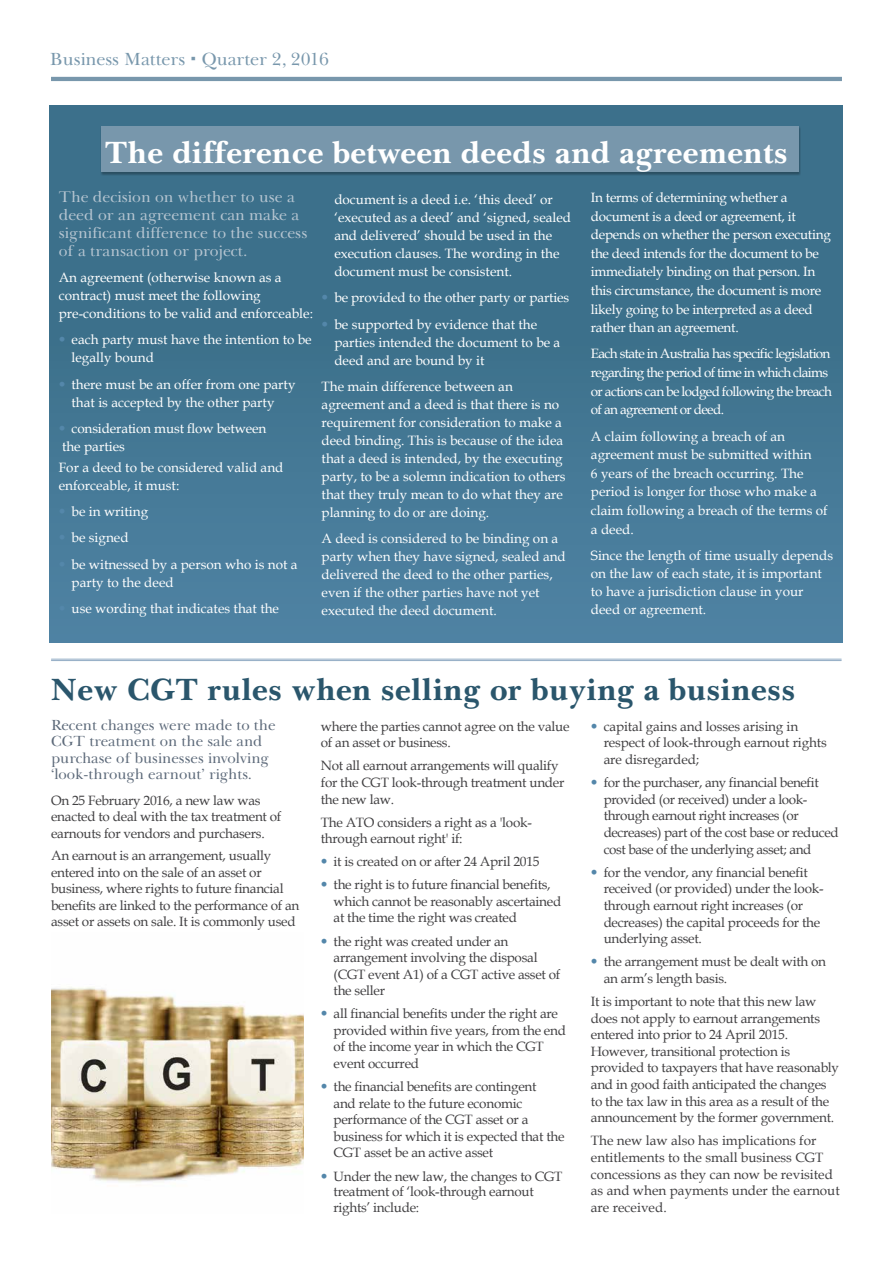
<style>
.page{position:relative;width:893px;height:1263px;background:#fff}
.page>*{position:absolute;margin:0;border:0;box-sizing:border-box;transform-origin:0 0}
.t1{font:700 31.5px "Baskerville Cyr LT Std";letter-spacing:.01em;color:#2a566c}
.t2{font:700 31.5px "Baskerville Cyr LT Std";letter-spacing:.01em;color:#fff}
.t3{font:18px "Baskerville Cyr LT Std Upright";letter-spacing:-.005em;color:#7897ac}
.t4{font:15.75px/18px "Baskerville Cyr LT Std Upright";color:#b6c5d1}
.t5{font:15px/16.5px "Baskerville Cyr LT Std Upright";color:#5d6a7a}
.t6{font:13.5px/16.6px "Book Antiqua";letter-spacing:-.02em;color:#414042}
.t7{font:13.5px/18px "Book Antiqua";color:#fff}
.t8{font:13.5px/18.6px "Book Antiqua";letter-spacing:-.02em;color:#fff}
.t9{font:13.5px/16.6px "Book Antiqua";color:#414042}
.t10{font:13.5px/18.6px "Book Antiqua";letter-spacing:-.05em;color:#fff}
.s1{font-family:"Trade Gothic LT Std Bd 2";color:#5487aa}
</style>
<div class="page">
<div style="left:50px;top:106px;width:793px;height:536px;background:linear-gradient(to bottom,#376b85,#4c809f)"></div>
<div style="left:100px;top:126px;width:701px;height:50px;background:#000;opacity:.3"></div>
<div style="left:101px;top:127px;width:697px;height:45px;background:#7897ac"></div>
<hr style="left:51px;top:660px;width:790px;height:1px;background:#92acc5">
<hr style="left:51px;top:659px;width:790px;height:1px;background:#92acc5">
<hr style="left:51px;top:77px;width:791px;height:4px;background:#7897ac">
<img style="left:51px;top:987px;width:252px;height:196px">
<h2 class="t3" style="left:50px;top:49px;width:281px">Business Matters Quarter 2, 2016</h2>
<h1 class="t2" style="left:105px;top:134px;width:684px">The difference between deeds and agreements</h1>
<p class="t4" style="left:59px;top:188px;width:250px">The decision on whether to use a deed or an agreement can make a significant difference to the success of a transaction or project.</p>
<p class="t7" style="left:59px;top:269px;width:256px">An agreement (otherwise known as a contract) must meet the following pre-conditions to be valid and enforceable:</p>
<p class="t7" style="left:72px;top:330px;width:242px;text-indent:-13px"><span class="s1">•</span> each party must have the intention to be legally bound</p>
<p class="t7" style="left:72px;top:375px;width:225px;text-indent:-13px"><span class="s1">•</span> there must be an offer from one party that is accepted by the other party</p>
<p class="t7" style="left:59px;top:419px;width:209px"><span class="s1">•</span> consideration must flow between the parties</p>
<p class="t7" style="left:59px;top:458px;width:226px">For a deed to be considered valid and enforceable, it must:</p>
<p class="t7" style="left:59px;top:502px;width:91px"><span class="s1">•</span> be in writing</p>
<p class="t7" style="left:59px;top:528px;width:71px"><span class="s1">•</span> be signed</p>
<p class="t7" style="left:72px;top:555px;width:228px;text-indent:-13px"><span class="s1">•</span> be witnessed by a person who is not a party to the deed</p>
<p class="t7" style="left:59px;top:599px;width:222px"><span class="s1">•</span> use wording that indicates that the</p>
<p class="t8" style="left:591px;top:188px;width:241px">In terms of determining whether a document is a deed or agreement, it depends on whether the person executing the deed intends for the document to be immediately binding on that person. In this circumstance, the document is more likely going to be interpreted as a deed rather than an agreement.</p>
<p class="t10" style="left:591px;top:344px;width:243px">Each state in Australia has specific legislation regarding the period of time in which claims or actions can be lodged following the breach of an agreement or deed.</p>
<p class="t7" style="left:591px;top:426px;width:238px;line-height:18.6px">A claim following a breach of an agreement must be submitted within<br>6 years of the breach occurring. The period is longer for those who make a claim following a breach of the terms of a deed.</p>
<p class="t7" style="left:591px;top:545px;width:244px">Since the length of time usually depends on the law of each state, it is important to have a jurisdiction clause in your deed or agreement.</p>
<p class="t7" style="left:334px;top:190px;width:238px">document is a deed i.e. ‘this deed’ or ‘executed as a deed’ and ‘signed, sealed and delivered’ should be used in the execution clauses. The wording in the document must be consistent.</p>
<p class="t7" style="left:322px;top:288px;width:249px"><span class="s1">•</span> be provided to the other party or parties</p>
<p class="t7" style="left:334px;top:315px;width:228px;text-indent:-13px"><span class="s1">•</span> be supported by evidence that the parties intended the document to be a deed and are bound by it</p>
<p class="t7" style="left:322px;top:377px;width:246px">The main difference between an agreement and a deed is that there is no requirement for consideration to make a deed binding. This is because of the idea that a deed is intended, by the executing party, to be a solemn indication to others that they truly mean to do what they are planning to do or are doing.</p>
<p class="t7" style="left:322px;top:529px;width:246px">A deed is considered to be binding on a party when they have signed, sealed and delivered the deed to the other parties, even if the other parties have not yet executed the deed document.</p>
<h1 class="t1" style="left:51px;top:672px;width:746px">New CGT rules when selling or buying a business</h1>
<p class="t5" style="left:51px;top:717px;width:226px">Recent changes were made to the<br>CGT treatment on the sale and purchase of businesses involving ‘look-through earnout’ rights.</p>
<p class="t6" style="left:51px;top:791px;width:232px">On 25 February 2016, a new law was enacted to deal with the tax treatment of earnouts for vendors and purchasers.</p>
<p class="t6" style="left:51px;top:847px;width:250px">An earnout is an arrangement, usually entered into on the sale of an asset or business, where rights to future financial benefits are linked to the performance of an asset or assets on sale. It is commonly used</p>
<p class="t6" style="left:321px;top:717px;width:250px">where the parties cannot agree on the value of an asset or business.</p>
<p class="t6" style="left:321px;top:757px;width:245px">Not all earnout arrangements will qualify for the CGT look-through treatment under the new law.</p>
<p class="t6" style="left:321px;top:813px;width:213px">The ATO considers a right as a 'look&shy;through earnout right' if:</p>
<p class="t6" style="left:321px;top:853px;width:220px"><span class="s1">•</span> it is created on or after 24 April 2015</p>
<p class="t6" style="left:334px;top:876px;width:229px;text-indent:-13px"><span class="s1">•</span> the right is to future financial benefits, which cannot be reasonably ascertained at the time the right was created</p>
<p class="t6" style="left:334px;top:932px;width:228px;text-indent:-13px"><span class="s1">•</span> the right was created under an arrangement involving the disposal (CGT event A1) of a CGT active asset of the seller</p>
<p class="t6" style="left:334px;top:1005px;width:234px;text-indent:-13px"><span class="s1">•</span> all financial benefits under the right are provided within five years, from the end of the income year in which the CGT event occurred</p>
<p class="t6" style="left:334px;top:1078px;width:232px;text-indent:-13px"><span class="s1">•</span> the financial benefits are contingent<br>and relate to the future economic performance of the CGT asset or a business for which it is expected that the CGT asset be an active asset</p>
<p class="t6" style="left:334px;top:1168px;width:230px;line-height:15.8px;text-indent:-13px"><span class="s1">•</span> Under the new law, the changes to CGT treatment of ‘look-through earnout rights’ include:</p>
<p class="t6" style="left:604px;top:717px;width:225px;text-indent:-13px"><span class="s1">•</span> capital gains and losses arising in respect of look-through earnout rights are disregarded;</p>
<p class="t6" style="left:604px;top:774px;width:236px;text-indent:-13px"><span class="s1">•</span> for the purchaser, any financial benefit provided (or received) under a look&shy;through earnout right increases (or decreases) part of the cost base or reduced cost base of the underlying asset; and</p>
<p class="t6" style="left:604px;top:863px;width:221px;text-indent:-13px"><span class="s1">•</span> for the vendor, any financial benefit received (or provided) under the look&shy;through earnout right increases (or decreases) the capital proceeds for the underlying asset.</p>
<p class="t6" style="left:604px;top:953px;width:224px;text-indent:-13px"><span class="s1">•</span> the arrangement must be dealt with on an arm’s length basis.</p>
<p class="t6" style="left:591px;top:993px;width:250px">It is important to note that this new law does not apply to earnout arrangements entered into prior to 24 April 2015.<br>However, transitional protection is provided to taxpayers that have reasonably and in good faith anticipated the changes to the tax law in this area as a result of the announcement by the former government.</p>
<p class="t9" style="left:591px;top:1132px;width:250px">The new law also has implications for entitlements to the small business CGT concessions as they can now be revisited as and when payments under the earnout are received.</p>
</div>
